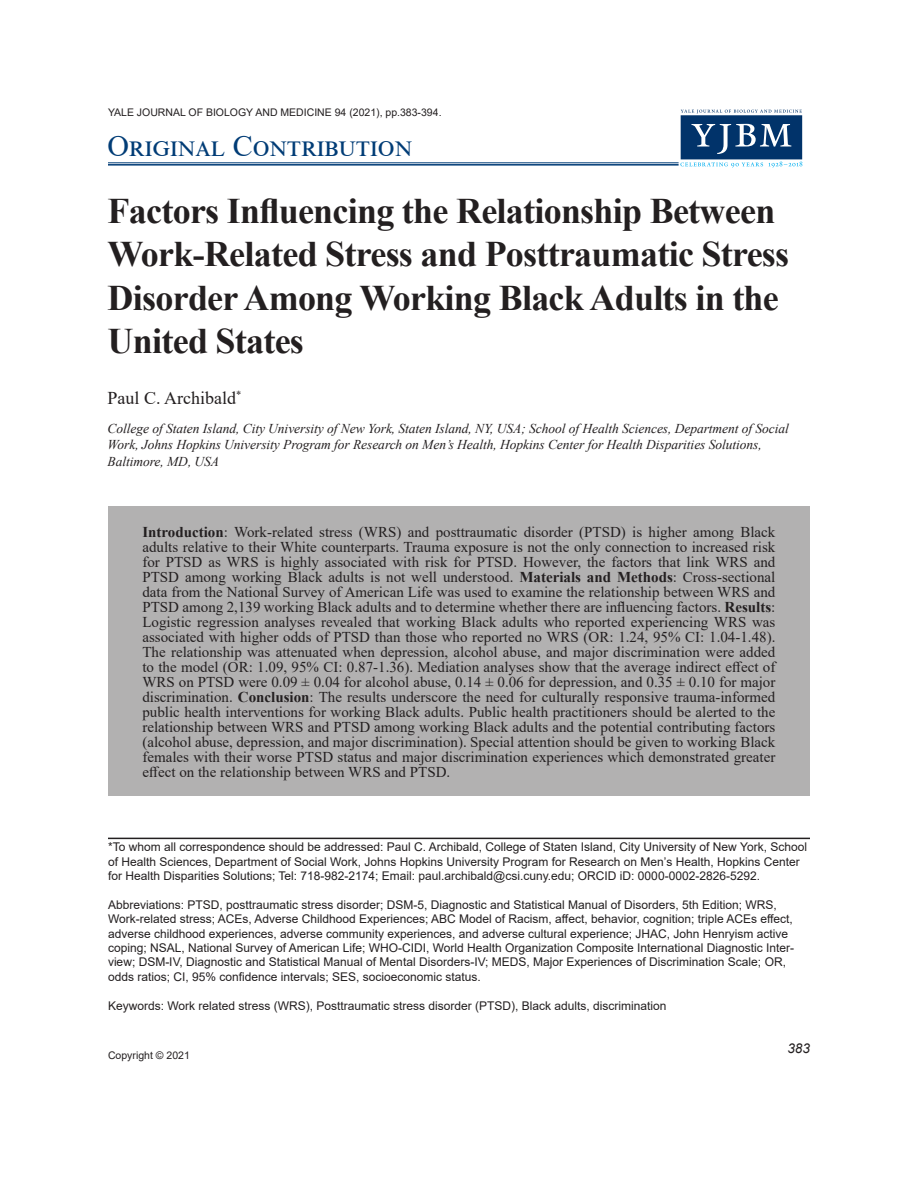
<style>
.page{position:relative;width:918px;height:1188px;background:#fff}
.page>*{position:absolute;margin:0;border:0;box-sizing:border-box;transform-origin:0 0}
.t1{font:700 36px/43.2px "Times New Roman";letter-spacing:-.02em;color:#231f20}
.t2{font:30px "Times New Roman";letter-spacing:.075em;color:#013c76}
.t3{font:18px "Times New Roman";color:#231f20}
.t4{font:15px/15px "Times New Roman";color:#231f20;text-align:justify}
.t5{font:italic 13.5px/16.2px "Times New Roman";letter-spacing:-.005em;color:#231f20}
.t6{font:italic 13.5px "Arial";color:#231f20}
.t7{font:12px/14.4px "Arial";color:#231f20}
.t8{font:10.5px "Arial";color:#231f20}
.s1{font-weight:700}
</style>
<div class="page">
<svg style="left:680px;top:110px;width:122px;height:58px"></svg>
<hr style="left:108px;top:163px;width:571px;height:1px;background:#013c76">
<hr style="left:108px;top:164px;width:571px;height:2px;background:#013c76">
<div style="left:108px;top:507px;width:702px;height:289px;background:#b2b1b1"></div>
<hr style="left:108px;top:838px;width:702px;height:1px;background:#231f20">
<p class="t8" style="left:108px;top:105px;width:335px">YALE JOURNAL OF BIOLOGY AND MEDICINE 94 (2021), pp.383-394.</p>
<h2 class="t2" style="left:108px;top:124px;width:304px">Original Contribution</h2>
<h1 class="t1" style="left:108px;top:188px;width:683px">Factors Influencing the Relationship Between Work-Related Stress and Posttraumatic Stress Disorder Among Working Black Adults in the United States</h1>
<p class="t3" style="left:108px;top:385px;width:135px">Paul C. Archibald<sup>*</sup></p>
<p class="t5" style="left:108px;top:420px;width:683px">College of Staten Island, City University of New York, Staten Island, NY, USA; School of Health Sciences, Department of Social<br>Work, Johns Hopkins University Program for Research on Men’s Health, Hopkins Center for Health Disparities Solutions,<br>Baltimore, MD, USA</p>
<p class="t4" style="left:142px;top:524px;width:635px"><span class="s1">Introduction</span>: Work-related stress (WRS) and posttraumatic disorder (PTSD) is higher among Black adults relative to their White counterparts. Trauma exposure is not the only connection to increased risk for PTSD as WRS is highly associated with risk for PTSD. However, the factors that link WRS and PTSD among working Black adults is not well understood. <span class="s1">Materials and Methods</span>: Cross-sectional data from the National Survey of American Life was used to examine the relationship between WRS and PTSD among 2,139 working Black adults and to determine whether there are influencing factors. <span class="s1">Results</span>:<br>Logistic regression analyses revealed that working Black adults who reported experiencing WRS was associated with higher odds of PTSD than those who reported no WRS (OR: 1.24, 95% CI: 1.04-1.48).<br>The relationship was attenuated when depression, alcohol abuse, and major discrimination were added to the model (OR: 1.09, 95% CI: 0.87-1.36). Mediation analyses show that the average indirect effect of WRS on PTSD were 0.09 ± 0.04 for alcohol abuse, 0.14 ± 0.06 for depression, and 0.35 ± 0.10 for major discrimination. <span class="s1">Conclusion</span>: The results underscore the need for culturally responsive trauma-informed public health interventions for working Black adults. Public health practitioners should be alerted to the relationship between WRS and PTSD among working Black adults and the potential contributing factors (alcohol abuse, depression, and major discrimination). Special attention should be given to working Black females with their worse PTSD status and major discrimination experiences which demonstrated greater effect on the relationship between WRS and PTSD.</p>
<p class="t7" style="left:108px;top:840px;width:701px">*To whom all correspondence should be addressed: Paul C. Archibald, College of Staten Island, City University of New York, School of Health Sciences, Department of Social Work, Johns Hopkins University Program for Research on Men’s Health, Hopkins Center for Health Disparities Solutions; Tel: 718-982-2174; Email: paul.archibald@csi.cuny.edu; ORCID iD: 0000-0002-2826-5292.</p>
<p class="t7" style="left:108px;top:897px;width:688px">Abbreviations: PTSD, posttraumatic stress disorder; DSM-5, Diagnostic and Statistical Manual of Disorders, 5th Edition; WRS, Work-related stress; ACEs, Adverse Childhood Experiences; ABC Model of Racism, affect, behavior, cognition; triple ACEs effect, adverse childhood experiences, adverse community experiences, and adverse cultural experience; JHAC, John Henryism active coping; NSAL, National Survey of American Life; WHO-CIDI, World Health Organization Composite International Diagnostic Inter&shy;view; DSM-IV, Diagnostic and Statistical Manual of Mental Disorders-IV; MEDS, Major Experiences of Discrimination Scale; OR, odds ratios; CI, 95% confidence intervals; SES, socioeconomic status.</p>
<p class="t7" style="left:108px;top:998px;width:560px">Keywords: Work related stress (WRS), Posttraumatic stress disorder (PTSD), Black adults, discrimination</p>
<p class="t8" style="left:108px;top:1048px;width:83px">Copyright © 2021</p>
<p class="t6" style="left:787px;top:1040px;width:24px">383</p>
</div>
